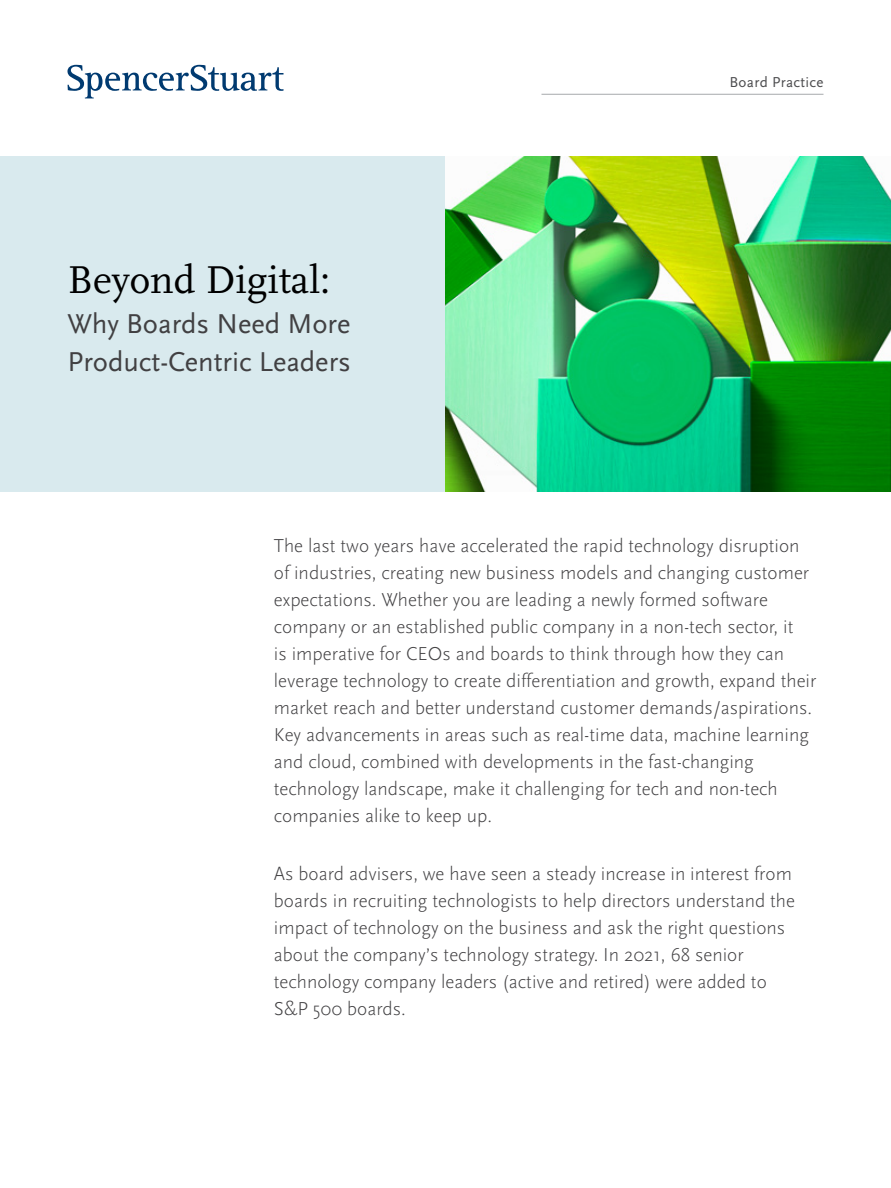
<style>
.page{position:relative;width:891px;height:1188px;background:#fff}
.page>*{position:absolute;margin:0;border:0;box-sizing:border-box;transform-origin:0 0}
.t1{font:40.5px "Scala Pro";color:#000}
.t2{font:28.5px/37.5px "Scala Sans Pro";color:#414042}
.t3{font:300 19.5px/27px "Scala Sans Pro";color:#414042}
.t4{font:15px "Scala Sans Pro";letter-spacing:.02em;color:#4d4d4f}
</style>
<div class="page">
<svg style="left:67px;top:65px;width:217px;height:33px"></svg>
<hr style="left:542px;top:94px;width:282px;height:1px;background:#a7a9ac">
<div style="left:0;top:156px;width:446px;height:336px;background:#d9eaee"></div>
<img style="left:446px;top:156px;width:445px;height:336px">
<h1 class="t1" style="left:68px;top:255px;width:264px">Beyond Digital:</h1>
<h2 class="t2" style="left:68px;top:305px;width:285px">Why Boards Need More<br>Product-Centric Leaders</h2>
<p class="t4" style="left:729px;top:73px;width:96px">Board Practice</p>
<p class="t3" style="left:274px;top:532px;width:544px">The last two years have accelerated the rapid technology disruption of industries, creating new business models and changing customer expectations. Whether you are leading a newly formed software company or an established public company in a non-tech sector, it<br>is imperative for CEOs and boards to think through how they can leverage technology to create differentiation and growth, expand their market reach and better understand customer demands/aspirations.<br>Key advancements in areas such as real-time data, machine learning and cloud, combined with developments in the fast-changing technology landscape, make it challenging for tech and non-tech companies alike to keep up.</p>
<p class="t3" style="left:274px;top:860px;width:523px">As board advisers, we have seen a steady increase in interest from boards in recruiting technologists to help directors understand the impact of technology on the business and ask the right questions about the company’s technology strategy. In 2021, 68 senior technology company leaders (active and retired) were added to S&amp;P 500 boards.</p>
</div>
